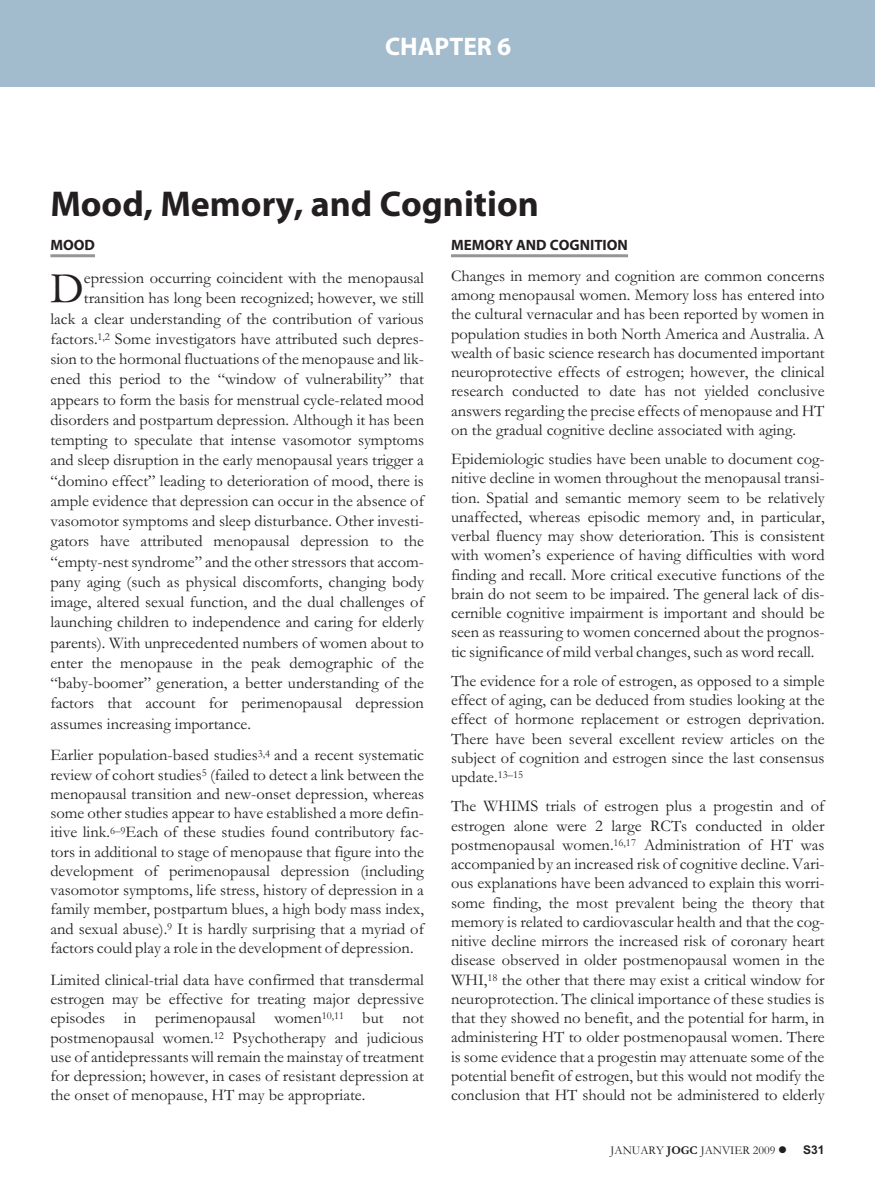
<style>
.page{position:relative;width:875px;height:1188px;background:#fff}
.page>*{position:absolute;margin:0;border:0;box-sizing:border-box;transform-origin:0 0}
.t1{font:43.5px "Garamond";color:#231f20}
.t2{font:700 36px "Myriad";color:#231f20}
.t3{font:700 25.5px "Myriad";color:#fff}
.t4{font:16.5px/19.2px "Garamond";color:#231f20;text-align:justify}
.t5{font:700 15px "Myriad";color:#231f20}
.t6{font:12px "Garamond";color:#231f20}
.t7{font:700 12px "Arial";color:#231f20}
.s1{font-weight:700}
</style>
<div class="page">
<hr style="left:50px;top:254px;width:45px;height:3px;background:#939598">
<hr style="left:451px;top:254px;width:177px;height:3px;background:#939598">
<div style="left:0;top:0;width:875px;height:86px;background:#a2bbcd"></div>
<h3 class="t3" style="left:385px;top:37px;width:128px">CHAPTER 6</h3>
<h2 class="t2" style="left:50px;top:191px;width:490px">Mood, Memory, and Cognition</h2>
<p class="t5" style="left:50px;top:240px;width:46px">MOOD</p>
<h1 class="t1" style="left:50px;top:273px;width:35px">D</h1>
<p class="t4" style="left:84px;top:270px;width:342px">epression occurring coincident with the menopausal</p>
<p class="t5" style="left:451px;top:240px;width:178px">MEMORY AND COGNITION</p>
<p class="t4" style="left:451px;top:268px;width:375px">Changes in memory and cognition are common concerns among menopausal women. Memory loss has entered into the cultural vernacular and has been reported by women in population studies in both North America and Australia. A wealth of basic science research has documented important neuroprotective effects of estrogen; however, the clinical research conducted to date has not yielded conclusive answers regarding the precise effects of menopause and HT on the gradual cognitive decline associated with aging.</p>
<p class="t4" style="left:451px;top:451px;width:375px">Epidemiologic studies have been unable to document cog&shy;nitive decline in women throughout the menopausal transi&shy;tion. Spatial and semantic memory seem to be relatively unaffected, whereas episodic memory and, in particular, verbal fluency may show deterioration. This is consistent with women’s experience of having difficulties with word finding and recall. More critical executive functions of the brain do not seem to be impaired. The general lack of dis&shy;cernible cognitive impairment is important and should be seen as reassuring to women concerned about the prognos&shy;tic significance of mild verbal changes, such as word recall.</p>
<p class="t4" style="left:451px;top:673px;width:375px">The evidence for a role of estrogen, as opposed to a simple effect of aging, can be deduced from studies looking at the effect of hormone replacement or estrogen deprivation.<br>There have been several excellent review articles on the subject of cognition and estrogen since the last consensus update.<sup>13–15</sup></p>
<p class="t4" style="left:451px;top:799px;width:375px">The WHIMS trials of estrogen plus a progestin and of estrogen alone were 2 large RCTs conducted in older postmenopausal women.<sup>16,17</sup> Administration of HT was accompanied by an increased risk of cognitive decline. Vari&shy;ous explanations have been advanced to explain this worri&shy;some finding, the most prevalent being the theory that memory is related to cardiovascular health and that the cog&shy;nitive decline mirrors the increased risk of coronary heart disease observed in older postmenopausal women in the WHI,<sup>18</sup> the other that there may exist a critical window for neuroprotection. The clinical importance of these studies is that they showed no benefit, and the potential for harm, in administering HT to older postmenopausal women. There is some evidence that a progestin may attenuate some of the potential benefit of estrogen, but this would not modify the conclusion that HT should not be administered to elderly</p>
<p class="t4" style="left:84px;top:290px;width:341px">transition has long been recognized; however, we still</p>
<p class="t4" style="left:50px;top:311px;width:375px">lack a clear understanding of the contribution of various</p>
<p class="t4" style="left:50px;top:331px;width:375px">factors.<sup>1,2</sup> Some investigators have attributed such depres-</p>
<p class="t4" style="left:50px;top:351px;width:375px">sion to the hormonal fluctuations of the menopause and lik-</p>
<p class="t4" style="left:50px;top:371px;width:375px">ened this period to the “window of vulnerability” that</p>
<p class="t4" style="left:50px;top:392px;width:375px">appears to form the basis for menstrual cycle-related mood</p>
<p class="t4" style="left:50px;top:412px;width:375px">disorders and postpartum depression. Although it has been</p>
<p class="t4" style="left:50px;top:432px;width:375px">tempting to speculate that intense vasomotor symptoms</p>
<p class="t4" style="left:50px;top:452px;width:375px">and sleep disruption in the early menopausal years trigger a</p>
<p class="t4" style="left:50px;top:473px;width:375px">“domino effect” leading to deterioration of mood, there is</p>
<p class="t4" style="left:50px;top:493px;width:375px">ample evidence that depression can occur in the absence of</p>
<p class="t4" style="left:50px;top:513px;width:375px">vasomotor symptoms and sleep disturbance. Other investi-</p>
<p class="t4" style="left:50px;top:533px;width:375px">gators have attributed menopausal depression to the</p>
<p class="t4" style="left:50px;top:554px;width:375px">“empty-nest syndrome” and the other stressors that accom-</p>
<p class="t4" style="left:50px;top:574px;width:375px">pany aging (such as physical discomforts, changing body</p>
<p class="t4" style="left:50px;top:594px;width:375px">image, altered sexual function, and the dual challenges of</p>
<p class="t4" style="left:50px;top:614px;width:375px">launching children to independence and caring for elderly</p>
<p class="t4" style="left:50px;top:635px;width:375px">parents). With unprecedented numbers of women about to</p>
<p class="t4" style="left:50px;top:655px;width:375px">enter the menopause in the peak demographic of the</p>
<p class="t4" style="left:50px;top:675px;width:375px">“baby-boomer” generation, a better understanding of the</p>
<p class="t4" style="left:50px;top:695px;width:375px">factors that account for perimenopausal depression</p>
<p class="t4" style="left:50px;top:716px;width:202px">assumes increasing importance.</p>
<p class="t4" style="left:50px;top:748px;width:375px">Earlier population-based studies<sup>3,4</sup> and a recent systematic review of cohort studies<sup>5</sup> (failed to detect a link between the menopausal transition and new-onset depression, whereas some other studies appear to have established a more defin&shy;itive link.<sup>6–9</sup>Each of these studies found contributory fac&shy;tors in additional to stage of menopause that figure into the development of perimenopausal depression (including vasomotor symptoms, life stress, history of depression in a family member, postpartum blues, a high body mass index, and sexual abuse).<sup>9</sup> It is hardly surprising that a myriad of factors could play a role in the development of depression.</p>
<p class="t4" style="left:50px;top:972px;width:375px">Limited clinical-trial data have confirmed that transdermal estrogen may be effective for treating major depressive episodes in perimenopausal women<sup>10,11</sup> but not postmenopausal women.<sup>12</sup> Psychotherapy and judicious use of antidepressants will remain the mainstay of treatment for depression; however, in cases of resistant depression at the onset of menopause, HT may be appropriate.</p>
<p class="t6" style="left:610px;top:1146px;width:166px">JANUARY <span class="s1">JOGC</span> JANVIER 2009</p>
<p class="t7" style="left:803px;top:1146px;width:23px">S31</p>
</div>
